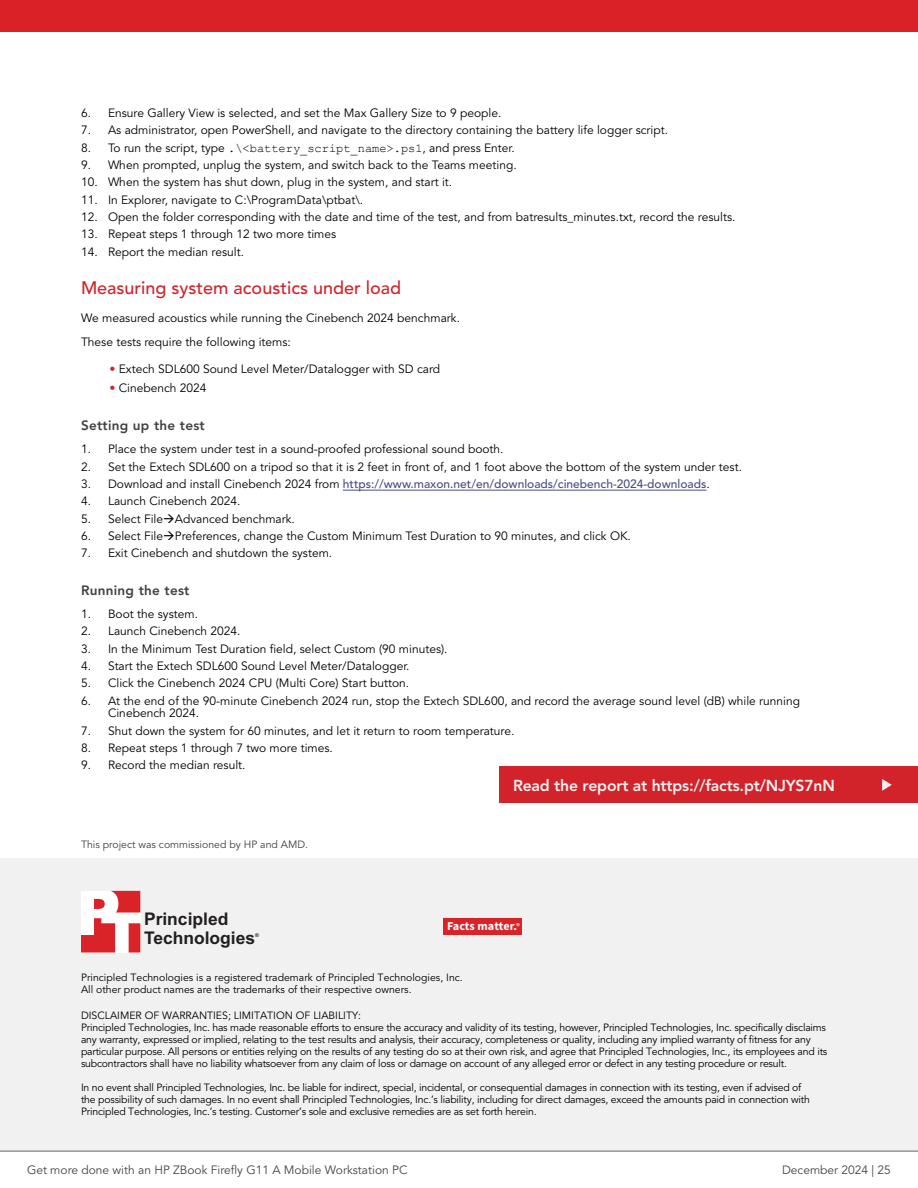
<style>
.page{position:relative;width:918px;height:1188px;background:#fff}
.page>*{position:absolute;margin:0;border:0;box-sizing:border-box;transform-origin:0 0}
.t1{font:500 18px "Avenir LT Pro";color:#d2232a}
.t2{font:700 17.4px/18.6px "Arial";color:#231f20}
.t3{font:800 15.75px "Avenir LT Pro";letter-spacing:-.01em;color:#f1f1f2}
.t4{font:800 13.5px "Avenir LT Pro";letter-spacing:.02em;color:#414042}
.t5{font:700 12.15px "Source Sans Pro";color:#fff}
.t6{font:12px/23.4px "Avenir LT Pro";color:#000}
.t7{font:500 12px "Avenir LT Pro";color:#484e85}
.t8{font:12px "Avenir LT Pro";color:#464547}
.t9{font:10.5px/12px "Avenir LT Pro";letter-spacing:-.02em;color:#000}
.t10{font:10.5px/12.6px "Avenir LT Pro";color:#000}
.t11{font:10.5px "Avenir LT Pro";color:#414042}
.t12{font:700 5.25px "Arial";color:#231f20}
.s1{font-family:"Courier New"}
.s2{color:#d2232a}
.s3{font-weight:400;color:#000}
.s4{font-weight:600;font-size:8.55px}
</style>
<div class="page">
<div style="left:0;top:858px;width:918px;height:293px;background:#f1f1f2"></div>
<svg style="left:81px;top:891px;width:59px;height:62px"></svg>
<div style="left:444px;top:918px;width:78px;height:17px;background:#da2229"></div>
<hr style="left:343px;top:490px;width:363px;height:1px;background:#484e85">
<div style="left:500px;top:766px;width:418px;height:37px;background:#d2232a"></div>
<svg style="left:882px;top:779px;width:10px;height:12px"></svg>
<hr style="left:0;top:1151px;width:918px;height:1px;background:#616264">
<div style="left:0;top:0;width:918px;height:32px;background:#da2128"></div>
<p class="t6" style="left:81px;top:101px;width:422px">6. Ensure Gallery View is selected, and set the Max Gallery Size to 9 people.</p>
<p class="t6" style="left:81px;top:119px;width:589px">7. As administrator, open PowerShell, and navigate to the directory containing the battery life logger script.</p>
<p class="t6" style="left:81px;top:136px;width:435px">8. To run the script, type <span class="s1">.\&lt;battery_script_name&gt;.ps1</span>, and press Enter.</p>
<p class="t6" style="left:81px;top:153px;width:437px">9. When prompted, unplug the system, and switch back to the Teams meeting.</p>
<p class="t6" style="left:81px;top:171px;width:373px">10. When the system has shut down, plug in the system, and start it.</p>
<p class="t6" style="left:81px;top:188px;width:284px">11. In Explorer, navigate to C:\ProgramData\ptbat\.</p>
<p class="t6" style="left:81px;top:205px;width:656px">12. Open the folder corresponding with the date and time of the test, and from batresults_minutes.txt, record the results.</p>
<p class="t6" style="left:81px;top:223px;width:257px">13. Repeat steps 1 through 12 two more times</p>
<p class="t6" style="left:81px;top:240px;width:165px">14. Report the median result.</p>
<h1 class="t1" style="left:81px;top:277px;width:322px">Measuring system acoustics under load</h1>
<p class="t6" style="left:81px;top:307px;width:381px">We measured acoustics while running the Cinebench 2024 benchmark.<br>These tests require the following items:</p>
<p class="t6" style="left:110px;top:358px;width:332px"><span class="s2">•</span> Extech SDL600 Sound Level Meter/Datalogger with SD card</p>
<p class="t6" style="left:110px;top:377px;width:99px"><span class="s2">•</span> Cinebench 2024</p>
<p class="t4" style="left:81px;top:418px;width:125px">Setting up the test</p>
<p class="t6" style="left:81px;top:438px;width:424px">1. Place the system under test in a sound-proofed professional sound booth.</p>
<p class="t6" style="left:81px;top:455px;width:663px">2. Set the Extech SDL600 on a tripod so that it is 2 feet in front of, and 1 foot above the bottom of the system under test.</p>
<p class="t7" style="left:81px;top:477px;width:630px"><span class="s3">3. Download and install Cinebench 2024 from</span> https://www.maxon.net/en/downloads/cinebench-2024-downloads<span class="s3">.</span></p>
<p class="t6" style="left:81px;top:490px;width:161px">4. Launch Cinebench 2024.</p>
<p class="t6" style="left:81px;top:507px;width:215px">5. Select File→Advanced benchmark.</p>
<p class="t6" style="left:81px;top:524px;width:551px">6. Select File→Preferences, change the Custom Minimum Test Duration to 90 minutes, and click OK.</p>
<p class="t6" style="left:81px;top:542px;width:253px">7. Exit Cinebench and shutdown the system.</p>
<p class="t4" style="left:81px;top:582px;width:110px">Running the test</p>
<p class="t6" style="left:81px;top:602px;width:119px">1. Boot the system.</p>
<p class="t6" style="left:81px;top:620px;width:161px">2. Launch Cinebench 2024.</p>
<p class="t6" style="left:81px;top:637px;width:368px">3. In the Minimum Test Duration field, select Custom (90 minutes).</p>
<p class="t6" style="left:81px;top:654px;width:330px">4. Start the Extech SDL600 Sound Level Meter/Datalogger.</p>
<p class="t6" style="left:81px;top:672px;width:330px">5. Click the Cinebench 2024 CPU (Multi Core) Start button.</p>
<p class="t6" style="left:108px;top:694px;width:694px;line-height:12.8px;text-indent:-27px">6. At the end of the 90-minute Cinebench 2024 run, stop the Extech SDL600, and record the average sound level (dB) while running<br>Cinebench 2024.</p>
<p class="t6" style="left:81px;top:719px;width:435px">7. Shut down the system for 60 minutes, and let it return to room temperature.</p>
<p class="t6" style="left:81px;top:737px;width:253px">8. Repeat steps 1 through 7 two more times.</p>
<p class="t6" style="left:81px;top:754px;width:166px">9. Record the median result.</p>
<h3 class="t3" style="left:513px;top:776px;width:324px">Read the report at https://facts.pt/NJYS7nN</h3>
<p class="t11" style="left:81px;top:838px;width:229px">This project was commissioned by HP and AMD.</p>
<h2 class="t2" style="left:144px;top:911px;width:113px">Principled<br>Technologies</h2>
<p class="t12" style="left:255px;top:932px;width:5px">®</p>
<p class="t5" style="left:447px;top:918px;width:74px">Facts matter.<span class="s4">®</span></p>
<p class="t10" style="left:81px;top:971px;width:383px">Principled Technologies is a registered trademark of Principled Technologies, Inc.<br>All other product names are the trademarks of their respective owners.</p>
<p class="t9" style="left:81px;top:1009px;width:748px">DISCLAIMER OF WARRANTIES; LIMITATION OF LIABILITY:<br>Principled Technologies, Inc. has made reasonable efforts to ensure the accuracy and validity of its testing, however, Principled Technologies, Inc. specifically disclaims any warranty, expressed or implied, relating to the test results and analysis, their accuracy, completeness or quality, including any implied warranty of fitness for any particular purpose. All persons or entities relying on the results of any testing do so at their own risk, and agree that Principled Technologies, Inc., its employees and its subcontractors shall have no liability whatsoever from any claim of loss or damage on account of any alleged error or defect in any testing procedure or result.</p>
<p class="t9" style="left:81px;top:1081px;width:730px">In no event shall Principled Technologies, Inc. be liable for indirect, special, incidental, or consequential damages in connection with its testing, even if advised of the possibility of such damages. In no event shall Principled Technologies, Inc.’s liability, including for direct damages, exceed the amounts paid in connection with<br>Principled Technologies, Inc.’s testing. Customer’s sole and exclusive remedies are as set forth herein.</p>
<p class="t8" style="left:27px;top:1163px;width:382px">Get more done with an HP ZBook Firefly G11 A Mobile Workstation PC</p>
<p class="t8" style="left:782px;top:1163px;width:110px">December 2024 | 25</p>
</div>
